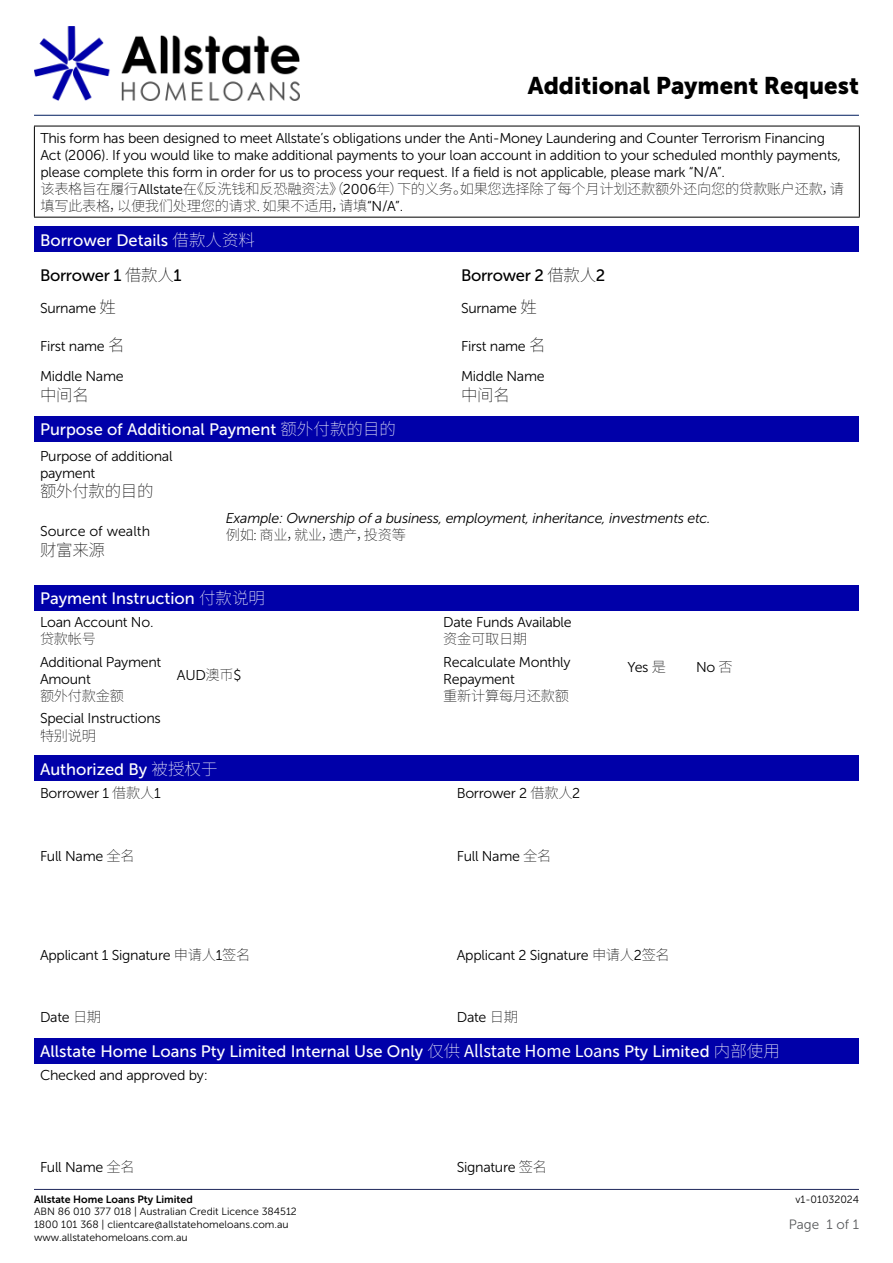
<style>
.page{position:relative;width:893px;height:1263px;background:#fff}
.page>*{position:absolute;margin:0;border:0;box-sizing:border-box;transform-origin:0 0}
.t1{font:24px "Museo Sans 900";color:#000}
.t2{font:16.5px/34.5px "Museo Sans 500";color:#fff}
.t3{font:100 16.5px "Noto Sans SC";letter-spacing:-.02em;color:#000}
.t4{font:16.5px "Museo Sans 500";letter-spacing:-.02em;color:#000}
.t5{font:14.25px/17.1px "Museo Sans 300";letter-spacing:-.02em;color:#000}
.t6{font:100 14.25px/17.1px "Noto Sans SC";letter-spacing:-.02em;color:#000}
.t7{font:italic 14.25px "Museo Sans 300";letter-spacing:-.02em;color:#000}
.t8{font:14.25px "Museo Sans 300";color:#000}
.t9{font:13.5px "Museo Sans 300";color:#58595b}
.t10{font:10.5px/12.6px "Museo Sans 300";color:#000}
.t11{font:10.5px "Museo Sans 700";color:#000}
.s1{font-family:"Museo Sans 300";font-weight:400}
.s2{font-family:"Noto Sans SC";font-weight:100}
.s3{color:#000}
.s4{font-family:"Noto Sans SC";font-weight:100;color:#000}
.s5{font-family:"Noto Sans SC";font-weight:100;font-size:16.5px}
.s6{font-family:"Noto Sans SC"}
</style>
<div class="page">
<hr style="left:34px;top:1189px;width:825px;height:1px;background:#20285c">
<hr style="left:34px;top:115px;width:825px;height:1px;background:#001d5f">
<img style="left:34px;top:27px;width:265px;height:74px">
<hr style="left:34px;top:126px;width:826px;height:1px;background:#000">
<hr style="left:34px;top:126px;width:1px;height:91px;background:#000">
<hr style="left:859px;top:126px;width:1px;height:91px;background:#000">
<hr style="left:34px;top:217px;width:826px;height:1px;background:#000">
<div style="left:34px;top:227px;width:825px;height:25px;background:#0000a9"></div>
<div style="left:34px;top:416px;width:825px;height:25px;background:#0000a9"></div>
<div style="left:34px;top:585px;width:825px;height:25px;background:#0000a9"></div>
<div style="left:34px;top:756px;width:825px;height:25px;background:#0000a9"></div>
<div style="left:34px;top:1038px;width:825px;height:25px;background:#0000a9"></div>
<h1 class="t1" style="left:528px;top:72px;width:333px">Additional Payment Request</h1>
<p class="t5" style="left:40px;top:129px;width:802px">This form has been designed to meet Allstate’s obligations under the Anti-Money Laundering and Counter Terrorism Financing<br>Act (2006). If you would like to make additional payments to your loan account in addition to your scheduled monthly payments, please complete this form in order for us to process your request. If a field is not applicable, please mark “N/A”.</p>
<p class="t6" style="left:40px;top:181px;width:805px">该表格旨在履行<span class="s1">Allstate</span>在《反洗钱和反恐融资法》（<span class="s1">2006</span>年）下的义务。如果您选择除了每个月计划还款额外还向您的贷款账户还款，请填写此表格，以便我们处理您的请求. 如果不适用，请填<span class="s1">“N/A”.</span></p>
<p class="t2" style="left:40px;top:223px;width:216px">Borrower Details <span class="s2">借款人资料<br></span><span class="s3">Borrower 1</span> <span class="s4">借款人</span><span class="s3">1</span></p>
<p class="t4" style="left:461px;top:266px;width:146px">Borrower 2 <span class="s2">借款人</span>2</p>
<p class="t5" style="left:40px;top:299px;width:77px">Surname <span class="s5">姓</span></p>
<p class="t5" style="left:461px;top:299px;width:77px">Surname <span class="s5">姓</span></p>
<p class="t5" style="left:40px;top:338px;width:86px">First name <span class="s5">名</span></p>
<p class="t5" style="left:461px;top:338px;width:86px">First name <span class="s5">名</span></p>
<p class="t5" style="left:40px;top:368px;width:85px">Middle Name</p>
<p class="t3" style="left:40px;top:385px;width:50px">中间名</p>
<p class="t5" style="left:461px;top:368px;width:85px">Middle Name</p>
<p class="t3" style="left:461px;top:385px;width:50px">中间名</p>
<p class="t2" style="left:40px;top:412px;width:357px">Purpose of Additional Payment <span class="s2">额外付款的目的</span></p>
<p class="t5" style="left:40px;top:447px;width:134px">Purpose of additional payment</p>
<p class="t3" style="left:40px;top:482px;width:115px">额外付款的目的</p>
<p class="t8" style="left:40px;top:524px;width:112px">Source of wealth</p>
<p class="t3" style="left:40px;top:541px;width:67px">财富来源</p>
<p class="t7" style="left:226px;top:510px;width:486px">Example: Ownership of a business, employment, inheritance, investments etc.</p>
<p class="t6" style="left:226px;top:526px;width:182px">例如: 商业，就业，遗产，投资等</p>
<p class="t2" style="left:40px;top:581px;width:227px">Payment Instruction <span class="s2">付款说明</span></p>
<p class="t5" style="left:40px;top:613px;width:115px">Loan Account No.</p>
<p class="t6" style="left:40px;top:630px;width:58px">贷款帐号</p>
<p class="t5" style="left:443px;top:613px;width:130px">Date Funds Available</p>
<p class="t6" style="left:443px;top:630px;width:86px">资金可取日期</p>
<p class="t5" style="left:40px;top:653px;width:123px">Additional Payment<br>Amount</p>
<p class="t6" style="left:40px;top:687px;width:86px">额外付款金额</p>
<p class="t5" style="left:177px;top:666px;width:66px">AUD<span class="s2">澳币</span>$</p>
<p class="t5" style="left:443px;top:653px;width:129px">Recalculate Monthly<br>Repayment</p>
<p class="t6" style="left:443px;top:687px;width:127px">重新计算每月还款额</p>
<p class="t5" style="left:40px;top:710px;width:122px">Special Instructions</p>
<p class="t6" style="left:40px;top:727px;width:58px">特别说明</p>
<p class="t2" style="left:40px;top:752px;width:179px">Authorized By <span class="s2">被授权于</span></p>
<p class="t5" style="left:40px;top:785px;width:122px">Borrower 1 <span class="s2">借款人</span>1</p>
<p class="t5" style="left:457px;top:785px;width:125px">Borrower 2 <span class="s2">借款人</span>2</p>
<p class="t5" style="left:40px;top:847px;width:96px">Full Name <span class="s2">全名</span></p>
<p class="t5" style="left:457px;top:847px;width:96px">Full Name <span class="s2">全名</span></p>
<p class="t5" style="left:628px;top:659px;width:40px">Yes <span class="s2">是</span></p>
<p class="t5" style="left:696px;top:659px;width:38px">No <span class="s2">否</span></p>
<p class="t5" style="left:40px;top:946px;width:212px">Applicant 1 Signature <span class="s2">申请人</span>1<span class="s2">签名</span></p>
<p class="t5" style="left:457px;top:946px;width:215px">Applicant 2 Signature <span class="s2">申请人</span>2<span class="s2">签名</span></p>
<p class="t5" style="left:40px;top:1008px;width:63px">Date <span class="s2">日期</span></p>
<p class="t5" style="left:457px;top:1008px;width:63px">Date <span class="s2">日期</span></p>
<p class="t2" style="left:40px;top:1034px;width:741px">Allstate Home Loans Pty Limited Internal Use Only <span class="s2">仅供</span> <span class="s6">Allstate Home Loa</span>ns Pty Limited <span class="s2">内部使用</span></p>
<p class="t5" style="left:40px;top:1066px;width:169px">Checked and approved by:</p>
<p class="t5" style="left:40px;top:1158px;width:96px">Full Name <span class="s2">全名</span></p>
<p class="t5" style="left:457px;top:1158px;width:92px">Signature <span class="s2">签名</span></p>
<p class="t11" style="left:34px;top:1193px;width:160px">Allstate Home Loans Pty Limited</p>
<p class="t10" style="left:795px;top:1193px;width:65px">v1-01032024</p>
<p class="t10" style="left:34px;top:1205px;width:264px">ABN 86 010 377 018 | Australian Credit Licence 384512<br>1800 101 368 | clientcare@allstatehomeloans.com.au www.allstatehomeloans.com.au</p>
<p class="t9" style="left:789px;top:1217px;width:72px">Page 1 of 1</p>
</div>
